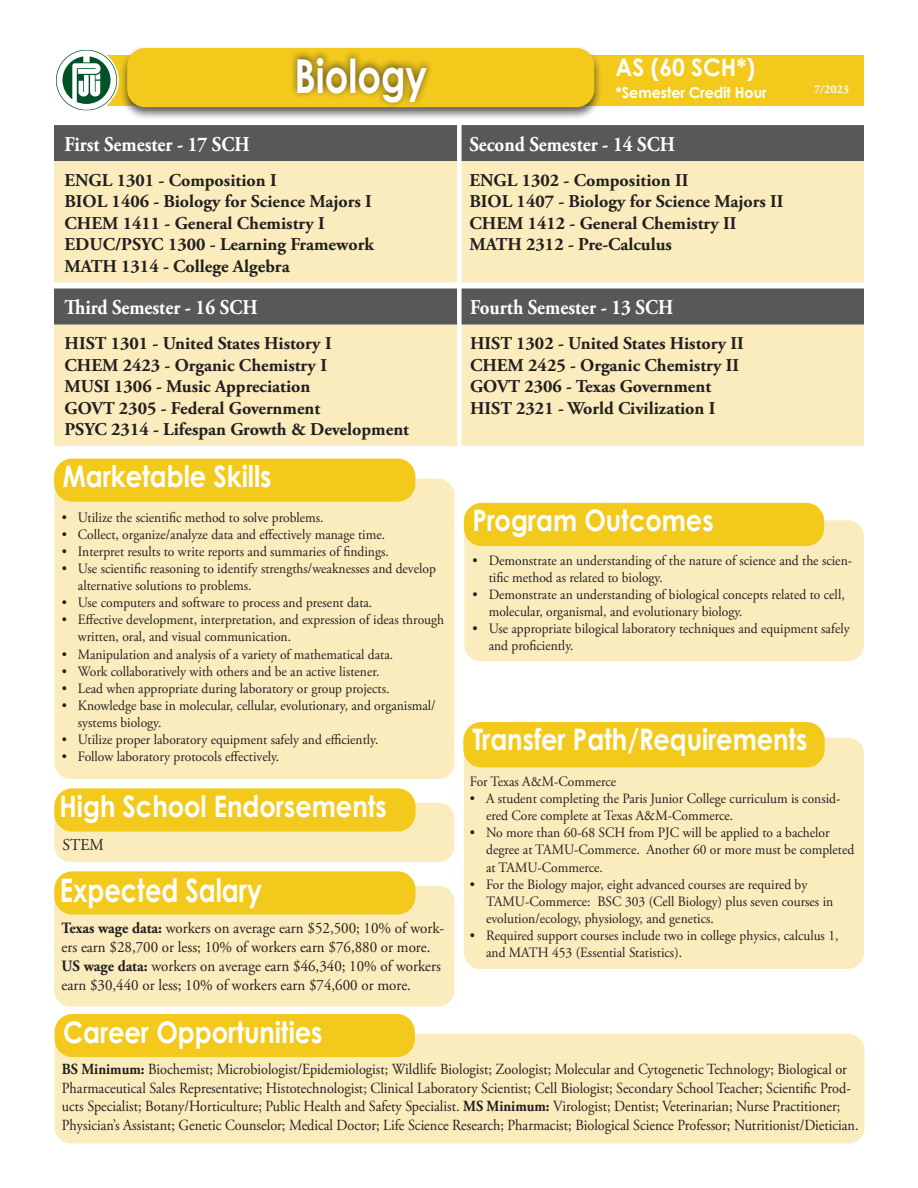
<style>
.page{position:relative;width:918px;height:1188px;background:#fff}
.page>*{position:absolute;margin:0;border:0;box-sizing:border-box;transform-origin:0 0}
.t1{font:700 46.8px "Century Gothic Pro";color:#fff;scale:.79 1}
.t2{font:700 32.4px "Century Gothic Pro";color:#fff;scale:.79 1}
.t3{font:700 29.7px "Century Gothic Pro";color:#fff;scale:.86 1}
.t4{font:700 24px "Century Gothic Pro";color:#fff;scale:.95 1}
.t5{font:700 21px "Adobe Garamond Pro";color:#fff;scale:.9 1}
.t6{font:700 18px/21.6px "Adobe Garamond Pro";color:#231f20}
.t7{font:16.5px "Adobe Garamond Pro";color:#231f20;scale:.95 1}
.t8{font:15.75px/18.9px "Adobe Garamond Pro";color:#231f20;scale:.95 1}
.t9{font:15.45px/18.6px "Adobe Garamond Pro";color:#231f20;scale:.92 1}
.t10{font:700 15px "Century Gothic Pro";color:#fff;scale:.95 1}
.t11{font:14.25px/17.1px "Adobe Garamond Pro";color:#231f20;scale:.95 1}
.t12{font:700 12px "Adobe Garamond Pro";color:#f6f8ff}
.s1{font-family:"Minion Pro"}
.s2{font-weight:700}
</style>
<div class="page">
<div style="left:54px;top:479px;width:401px;height:300px;background:#faecbd;border-radius:16px"></div>
<div style="left:54px;top:125px;width:810px;height:36px;background:#57585a"></div>
<div style="left:54px;top:161px;width:810px;height:121px;background:#faecbd"></div>
<div style="left:54px;top:288px;width:810px;height:37px;background:#57585a"></div>
<div style="left:54px;top:325px;width:810px;height:121px;background:#faecbd"></div>
<div style="left:464px;top:738px;width:400px;height:231px;background:#faecbd;border-radius:16px"></div>
<div style="left:457px;top:125px;width:5px;height:324px;background:#fff"></div>
<div style="left:464px;top:520px;width:400px;height:141px;background:#faecbd;border-radius:16px"></div>
<div style="left:55px;top:1034px;width:810px;height:110px;background:#faecbd;border-radius:16px"></div>
<div style="left:464px;top:503px;width:360px;height:43px;background:#f3ca1c;border-radius:18px"></div>
<div style="left:55px;top:1014px;width:360px;height:43px;background:#f3ca1c;border-radius:18px"></div>
<div style="left:463px;top:722px;width:362px;height:46px;background:#f3ca1c;border-radius:18px"></div>
<div style="left:90px;top:55px;width:774px;height:51px;background:#f3ca1c"></div>
<div style="left:119px;top:45px;width:484px;height:76px;background:#231f20;opacity:.75"></div>
<div style="left:127px;top:48px;width:467px;height:59px;background:#f3ca1c;border-radius:18px"></div>
<div style="left:289px;top:48px;width:145px;height:60px;background:#231f20;opacity:.75"></div>
<svg style="left:54px;top:48px;width:65px;height:65px"></svg>
<div style="left:54px;top:886px;width:400px;height:121px;background:#faecbd;border-radius:16px"></div>
<div style="left:54px;top:871px;width:362px;height:44px;background:#f3ca1c;border-radius:18px"></div>
<div style="left:54px;top:803px;width:400px;height:59px;background:#faecbd;border-radius:16px"></div>
<div style="left:54px;top:459px;width:361px;height:43px;background:#f3ca1c;border-radius:18px"></div>
<div style="left:54px;top:788px;width:362px;height:44px;background:#f3ca1c;border-radius:18px"></div>
<svg style="left:56px;top:50px;width:61px;height:61px"></svg>
<h1 class="t1" style="left:295px;top:46px;width:169px">Biology</h1>
<h3 class="t4" style="left:616px;top:52px;width:148px">AS (60 SCH*)</h3>
<p class="t10" style="left:616px;top:83px;width:161px">*Semester Credit Hour</p>
<p class="t12" style="left:814px;top:81px;width:36px"><span class="s1">7/</span>2023</p>
<h3 class="t5" style="left:64px;top:132px;width:207px">First Semester - 17 SCH</h3>
<h3 class="t5" style="left:470px;top:132px;width:230px">Second Semester - 14 SCH</h3>
<p class="t6" style="left:64px;top:169px;width:311px">ENGL 1301 - Composition I<br>BIOL 1406 - Biology for Science Majors I<br>CHEM 1411 - General Chemistry I<br>EDUC/PSYC 1300 - Learning Framework<br>MATH 1314 - College Algebra</p>
<p class="t6" style="left:470px;top:169px;width:316px">ENGL 1302 - Composition II<br>BIOL 1407 - Biology for Science Majors II<br>CHEM 1412 - General Chemistry II<br>MATH 2312 - Pre-Calculus</p>
<h3 class="t5" style="left:64px;top:295px;width:216px">Third Semester - 16 SCH</h3>
<h3 class="t5" style="left:470px;top:295px;width:227px">Fourth Semester - 13 SCH</h3>
<p class="t6" style="left:64px;top:333px;width:346px">HIST 1301 - United States History I<br>CHEM 2423 - Organic Chemistry I<br>MUSI 1306 - Music Appreciation<br>GOVT 2305 - Federal Government<br>PSYC 2314 - Lifespan Growth &amp; Development</p>
<p class="t6" style="left:470px;top:333px;width:275px">HIST 1302 - United States History II<br>CHEM 2425 - Organic Chemistry II<br>GOVT 2306 - Texas Government<br>HIST 2321 - World Civilization I</p>
<h3 class="t3" style="left:63px;top:457px;width:244px">Marketable Skills</h3>
<p class="t11" style="left:62px;top:509px;width:277px">• Utilize the scientific method to solve problems.</p>
<p class="t11" style="left:62px;top:526px;width:342px">• Collect, organize/analyze data and effectively manage time.</p>
<p class="t11" style="left:62px;top:543px;width:346px">• Interpret results to write reports and summaries of findings.</p>
<p class="t11" style="left:78px;top:560px;width:378px;text-indent:-16px">• Use scientific reasoning to identify strengths/weaknesses and develop alternative solutions to problems.</p>
<p class="t11" style="left:62px;top:595px;width:329px">• Use computers and software to process and present data.</p>
<p class="t11" style="left:78px;top:612px;width:387px;text-indent:-16px">• Effective development, interpretation, and expression of ideas through written, oral, and visual communication.</p>
<p class="t11" style="left:62px;top:646px;width:351px">• Manipulation and analysis of a variety of mathematical data.</p>
<p class="t11" style="left:62px;top:663px;width:336px">• Work collaboratively with others and be an active listener.</p>
<p class="t11" style="left:62px;top:680px;width:347px">• Lead when appropriate during laboratory or group projects.</p>
<p class="t11" style="left:78px;top:697px;width:378px;text-indent:-16px">• Knowledge base in molecular, cellular, evolutionary, and organismal/ systems biology.</p>
<p class="t11" style="left:62px;top:731px;width:335px">• Utilize proper laboratory equipment safely and efficiently.</p>
<p class="t11" style="left:62px;top:749px;width:231px">• Follow laboratory protocols effectively.</p>
<h3 class="t3" style="left:59px;top:787px;width:382px">High School Endorsements</h3>
<p class="t7" style="left:62px;top:834px;width:45px">STEM</p>
<h2 class="t2" style="left:60px;top:870px;width:257px">Expected Salary</h2>
<p class="t8" style="left:62px;top:919px;width:404px"><span class="s2">Texas wage data:</span> workers on average earn $52,500; 10% of work&shy;ers earn $28,700 or less; 10% of workers earn $76,880 or more.<br><span class="s2">US wage data:</span> workers on average earn $46,340; 10% of workers earn $30,440 or less; 10% of workers earn $74,600 or more.</p>
<h3 class="t3" style="left:63px;top:1013px;width:303px">Career Opportunities</h3>
<h3 class="t3" style="left:472px;top:502px;width:282px">Program Outcomes</h3>
<p class="t11" style="left:489px;top:552px;width:384px;text-indent:-16px">• Demonstrate an understanding of the nature of science and the scien&shy;tific method as related to biology.</p>
<p class="t11" style="left:489px;top:586px;width:376px;text-indent:-16px">• Demonstrate an understanding of biological concepts related to cell, molecular, organismal, and evolutionary biology.</p>
<p class="t11" style="left:489px;top:620px;width:381px;text-indent:-16px">• Use appropriate bilogical laboratory techniques and equipment safely and proficiently.</p>
<h3 class="t3" style="left:472px;top:721px;width:391px">Transfer Path/Requirements</h3>
<p class="t11" style="left:470px;top:773px;width:156px">For Texas A&amp;M-Commerce</p>
<p class="t11" style="left:486px;top:791px;width:375px;text-indent:-16px">• A student completing the Paris Junior College curriculum is consid&shy;ered Core complete at Texas A&amp;M-Commerce.</p>
<p class="t11" style="left:486px;top:825px;width:389px;text-indent:-16px">• No more than 60-68 SCH from PJC will be applied to a bachelor degree at TAMU-Commerce. Another 60 or more must be completed at TAMU-Commerce.</p>
<p class="t11" style="left:486px;top:876px;width:367px;text-indent:-16px">• For the Biology major, eight advanced courses are required by<br>TAMU-Commerce: BSC 303 (Cell Biology) plus seven courses in evolution/ecology, physiology, and genetics.</p>
<p class="t11" style="left:486px;top:927px;width:372px;text-indent:-16px">• Required support courses include two in college physics, calculus 1, and MATH 453 (Essential Statistics).</p>
<p class="t9" style="left:62px;top:1061px;width:868px"><span class="s2">BS Minimum:</span> Biochemist; Microbiologist/Epidemiologist; Wildlife Biologist; Zoologist; Molecular and Cytogenetic Technology; Biological or Pharmaceutical Sales Representative; Histotechnologist; Clinical Laboratory Scientist; Cell Biologist; Secondary School Teacher; Scientific Prod&shy;ucts Specialist; Botany/Horticulture; Public Health and Safety Specialist. <span class="s2">MS Minimum:</span> Virologist; Dentist; Veterinarian; Nurse Practitioner; Physician’s Assistant; Genetic Counselor; Medical Doctor; Life Science Research; Pharmacist; Biological Science Professor; Nutritionist/Dietician.</p>
</div>
